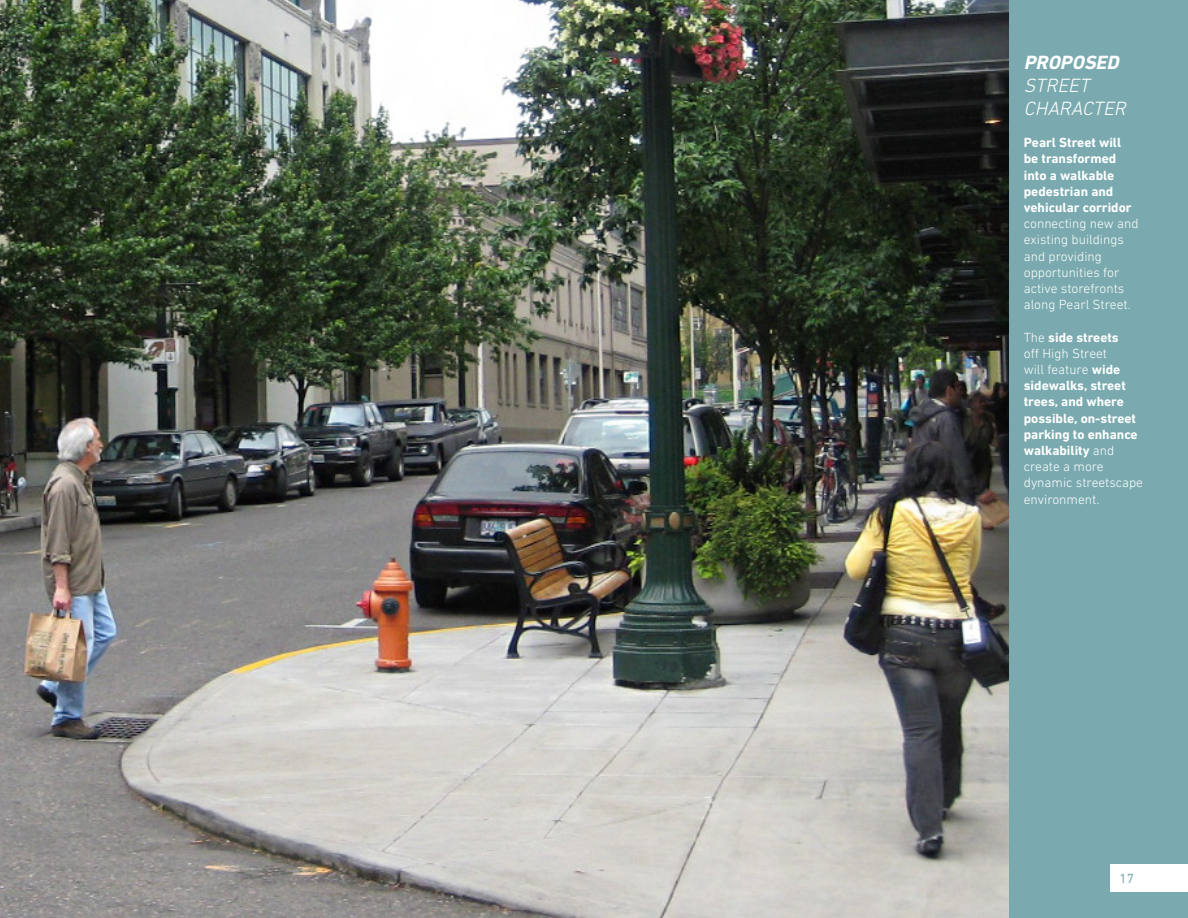
<style>
.page{position:relative;width:1188px;height:918px;background:#fff}
.page>*{position:absolute;margin:0;border:0;box-sizing:border-box;transform-origin:0 0}
.Section_Title{font:italic 300 19.5px/23.4px "DIN Next LT Pro";color:#fff}
.Section_Title-2{font:italic 700 19.5px "DIN Next LT Pro";color:#fff}
.Image_Captions{font:300 13.5px/16.2px "DIN Next LT Pro";color:#fff}
.Image_Captions-2{font:700 13.5px/16.2px "DIN Next LT Pro";color:#fff}
.t1{font:13.5px "DIN Next LT Pro";color:#7aaaaf}
.s1{font-weight:700}
.s2{font-weight:300}
</style>
<div class="page">
<div style="left:1009px;top:0;width:179px;height:918px;background:#7aaaaf"></div>
<div style="left:1110px;top:864px;width:78px;height:28px;background:#fff"></div>
<img style="left:0;top:0;width:1009px;height:918px">
<p class="Section_Title-2" style="left:1024px;top:51px;width:101px">PROPOSED</p>
<p class="Section_Title" style="left:1024px;top:73px;width:108px">STREET<br>CHARACTER</p>
<p class="Image_Captions" style="left:1024px;top:134px;width:116px"><span class="s1">Pearl Street will be transformed into a walkable pedestrian and vehicular corridor </span>connecting new and existing buildings and providing opportunities for active storefronts along Pearl Street.</p>
<p class="Image_Captions-2" style="left:1024px;top:329px;width:121px"><span class="s2">The</span> side streets<br><span class="s2">off High Street<br>will feature</span> wide sidewalks, street trees, and where possible, on-street parking to enhance walkability <span class="s2">and create a more dynamic streetscape environment.</span></p>
<p class="t1" style="left:1119px;top:871px;width:16px">17</p>
</div>
